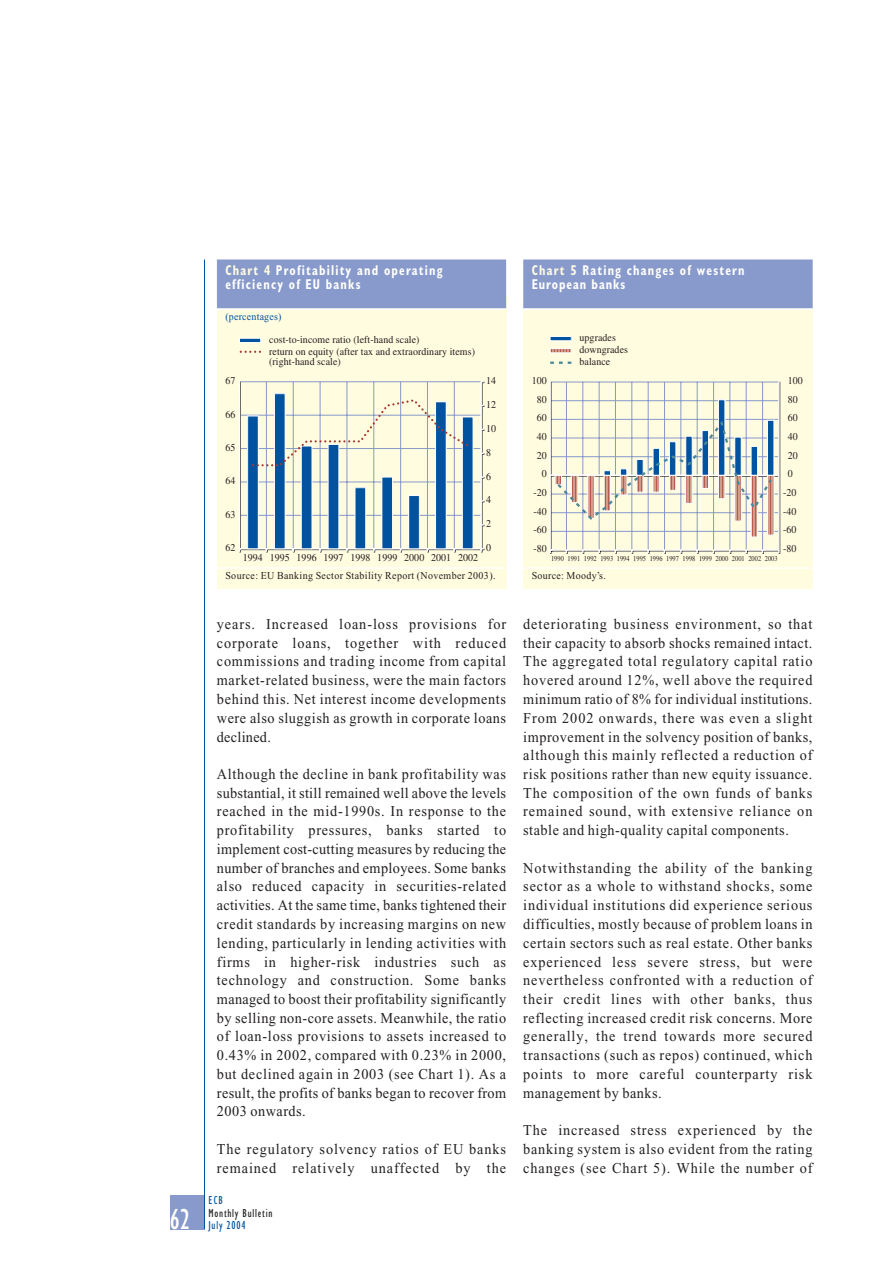
<style>
.page{position:relative;width:893px;height:1263px;background:#fff}
.page>*{position:absolute;margin:0;border:0;box-sizing:border-box;transform-origin:0 0}
.t1{font:condensed 30px "Gill Sans";color:#fff;scale:.95 1}
.t2{font:15px/18.8px "Times";letter-spacing:.05em;color:#231f20;text-align:justify;scale:.95 1}
.t3{font:700 condensed 14.25px/13.5px "Gill Sans";letter-spacing:.095em;color:#fff;scale:.85 1}
.t4{font:condensed 12px "Gill Sans";letter-spacing:.07em;color:#231f20;scale:.95 1}
.t5{font:condensed 12px "Gill Sans";letter-spacing:.07em;color:#0153a0;scale:.95 1}
.t6{font:10.5px/12px "Times";letter-spacing:.005em;color:#231f20;scale:.95 1}
.t7{font:10.5px "Times";letter-spacing:.035em;color:#231f20;scale:.95 1}
.t8{font:10.5px "Times";letter-spacing:.03em;color:#231f20;scale:.95 1}
.t9{font:10.5px "Times";letter-spacing:.02em;color:#0153a0;scale:.95 1}
.t10{font:7.5px "Times";letter-spacing:.005em;color:#231f20;scale:.85 1}
.s1{color:#fffce0}
</style>
<div class="page">
<div style="left:170px;top:1195px;width:34px;height:34px;background:#889acb"></div>
<hr style="left:204px;top:260px;width:1px;height:969px;background:#0153a0">
<div style="left:217px;top:297px;width:289px;height:291px;background:#fffce0"></div>
<div style="left:217px;top:260px;width:289px;height:48px;background:#889acb"></div>
<hr style="left:217px;top:308px;width:289px;height:2px;background:#fff">
<hr style="left:217px;top:567px;width:289px;height:2px;background:#fff">
<hr style="left:239px;top:515px;width:242px;height:1px;background:#8899ca">
<hr style="left:239px;top:482px;width:242px;height:1px;background:#8899ca">
<hr style="left:239px;top:448px;width:242px;height:1px;background:#8899ca">
<hr style="left:239px;top:415px;width:242px;height:1px;background:#8899ca">
<hr style="left:239px;top:382px;width:242px;height:1px;background:#8899ca">
<hr style="left:266px;top:382px;width:1px;height:167px;background:#8899ca">
<hr style="left:293px;top:382px;width:1px;height:167px;background:#8899ca">
<hr style="left:320px;top:382px;width:1px;height:167px;background:#8899ca">
<hr style="left:346px;top:382px;width:1px;height:167px;background:#8899ca">
<hr style="left:373px;top:382px;width:1px;height:167px;background:#8899ca">
<hr style="left:400px;top:382px;width:1px;height:167px;background:#8899ca">
<hr style="left:427px;top:382px;width:1px;height:167px;background:#8899ca">
<hr style="left:454px;top:382px;width:1px;height:167px;background:#8899ca">
<hr style="left:239px;top:382px;width:2px;height:167px;background:#231f20">
<hr style="left:480px;top:382px;width:2px;height:167px;background:#fff">
<hr style="left:239px;top:382px;width:1px;height:167px;background:#fff">
<hr style="left:239px;top:548px;width:242px;height:2px;background:#fff">
<svg style="left:480px;top:548px;width:4px;height:4px"></svg>
<svg style="left:241px;top:351px;width:20px;height:2px"></svg>
<div style="left:274px;top:394px;width:11px;height:155px;background:#0153a0"></div>
<div style="left:274px;top:393px;width:11px;height:156px;border:1px solid #fff"></div>
<div style="left:301px;top:446px;width:11px;height:103px;background:#0153a0"></div>
<div style="left:301px;top:446px;width:11px;height:103px;border:1px solid #fff"></div>
<div style="left:435px;top:402px;width:11px;height:147px;background:#0153a0"></div>
<div style="left:435px;top:402px;width:11px;height:147px;border:1px solid #fff"></div>
<div style="left:462px;top:417px;width:11px;height:132px;background:#0153a0"></div>
<div style="left:462px;top:417px;width:11px;height:132px;border:1px solid #fff"></div>
<div style="left:247px;top:416px;width:11px;height:133px;background:#0153a0"></div>
<div style="left:247px;top:416px;width:11px;height:133px;border:1px solid #fff"></div>
<div style="left:328px;top:444px;width:11px;height:105px;background:#0153a0"></div>
<div style="left:355px;top:488px;width:10px;height:61px;background:#0153a0"></div>
<div style="left:355px;top:487px;width:11px;height:62px;border:1px solid #fff"></div>
<div style="left:382px;top:477px;width:10px;height:72px;background:#0153a0"></div>
<div style="left:381px;top:477px;width:12px;height:72px;border:1px solid #fff"></div>
<div style="left:408px;top:496px;width:11px;height:53px;background:#0153a0"></div>
<div style="left:408px;top:495px;width:11px;height:54px;border:1px solid #fff"></div>
<div style="left:239px;top:338px;width:22px;height:5px;background:#0153a0"></div>
<div style="left:239px;top:338px;width:22px;height:5px;border:1px solid #fff"></div>
<svg style="left:251px;top:398px;width:220px;height:70px"></svg>
<div style="left:523px;top:297px;width:289px;height:291px;background:#fffce0"></div>
<div style="left:523px;top:260px;width:289px;height:48px;background:#889acb"></div>
<hr style="left:523px;top:308px;width:289px;height:2px;background:#fff">
<hr style="left:523px;top:567px;width:289px;height:2px;background:#fff">
<svg style="left:550px;top:362px;width:21px;height:2px"></svg>
<div style="left:550px;top:336px;width:21px;height:5px;background:#0153a0"></div>
<div style="left:550px;top:336px;width:21px;height:5px;border:1px solid #fff"></div>
<svg style="left:552px;top:350px;width:17px;height:1px"></svg>
<div style="left:550px;top:348px;width:21px;height:5px;border:1px solid #fff"></div>
<svg style="left:549px;top:381px;width:231px;height:173px"></svg>
<h1 class="t1" style="left:169px;top:1208px;width:23px">62</h1>
<p class="t3" style="left:225px;top:265px;width:257px"><span class="s1">Chart 4</span> Profitability and operating efficiency of EU banks</p>
<p class="t9" style="left:225px;top:313px;width:61px">(percentages)</p>
<p class="t3" style="left:531px;top:265px;width:252px"><span class="s1">Chart 5</span> Rating changes of western<br>European banks</p>
<p class="t6" style="left:269px;top:334px;width:218px">cost-to-income ratio (left-hand scale)<br>return on equity (after tax and extraordinary items)</p>
<p class="t6" style="left:269px;top:357px;width:77px">(right-hand scale)</p>
<p class="t6" style="left:579px;top:333px;width:52px">upgrades downgrades balance</p>
<p class="t6" style="left:225px;top:376px;width:12px">67</p>
<p class="t6" style="left:486px;top:376px;width:12px">14</p>
<p class="t6" style="left:531px;top:376px;width:17px">100</p>
<p class="t6" style="left:787px;top:376px;width:17px">100</p>
<p class="t6" style="left:486px;top:400px;width:12px">12</p>
<p class="t6" style="left:536px;top:394px;width:12px">80</p>
<p class="t6" style="left:787px;top:394px;width:12px">80</p>
<p class="t6" style="left:225px;top:409px;width:12px">66</p>
<p class="t6" style="left:536px;top:413px;width:12px">60</p>
<p class="t6" style="left:787px;top:413px;width:12px">60</p>
<p class="t6" style="left:486px;top:423px;width:12px">10</p>
<p class="t6" style="left:536px;top:432px;width:12px">40</p>
<p class="t6" style="left:787px;top:432px;width:12px">40</p>
<p class="t6" style="left:225px;top:442px;width:12px">65</p>
<p class="t6" style="left:486px;top:447px;width:7px">8</p>
<p class="t6" style="left:536px;top:450px;width:12px">20</p>
<p class="t6" style="left:787px;top:450px;width:12px">20</p>
<p class="t6" style="left:225px;top:476px;width:12px">64</p>
<p class="t6" style="left:486px;top:471px;width:7px">6</p>
<p class="t6" style="left:542px;top:469px;width:7px">0</p>
<p class="t6" style="left:787px;top:469px;width:7px">0</p>
<p class="t6" style="left:486px;top:495px;width:7px">4</p>
<p class="t6" style="left:533px;top:488px;width:16px">-20</p>
<p class="t6" style="left:783px;top:488px;width:16px">-20</p>
<p class="t6" style="left:225px;top:509px;width:12px">63</p>
<p class="t6" style="left:533px;top:506px;width:16px">-40</p>
<p class="t6" style="left:783px;top:506px;width:16px">-40</p>
<p class="t6" style="left:486px;top:519px;width:7px">2</p>
<p class="t6" style="left:533px;top:525px;width:16px">-60</p>
<p class="t6" style="left:783px;top:525px;width:16px">-60</p>
<p class="t6" style="left:225px;top:543px;width:12px">62</p>
<p class="t6" style="left:243px;top:552px;width:249px">1994 1995 1996 1997 1998 1999 2000 2001 2002</p>
<p class="t6" style="left:486px;top:543px;width:7px">0</p>
<p class="t6" style="left:533px;top:544px;width:16px">-80</p>
<p class="t6" style="left:783px;top:544px;width:16px">-80</p>
<p class="t10" style="left:551px;top:556px;width:268px">1990 1991 1992 1993 1994 1995 1996 1997 1998 1999 2000 2001 2002 2003</p>
<p class="t7" style="left:225px;top:572px;width:286px">Source: EU Banking Sector Stability Report (November 2003).</p>
<p class="t8" style="left:531px;top:572px;width:80px">Source: Moody’s.</p>
<p class="t2" style="left:217px;top:616px;width:306px">years. Increased loan-loss provisions for corporate loans, together with reduced commissions and trading income from capital market-related business, were the main factors behind this. Net interest income developments were also sluggish as growth in corporate loans declined.</p>
<p class="t2" style="left:217px;top:766px;width:306px">Although the decline in bank profitability was substantial, it still remained well above the levels reached in the mid-1990s. In response to the profitability pressures, banks started to implement cost-cutting measures by reducing the number of branches and employees. Some banks also reduced capacity in securities-related activities. At the same time, banks tightened their credit standards by increasing margins on new lending, particularly in lending activities with firms in higher-risk industries such as technology and construction. Some banks managed to boost their profitability significantly by selling non-core assets. Meanwhile, the ratio of loan-loss provisions to assets increased to 0.43% in 2002, compared with 0.23% in 2000, but declined again in 2003 (see Chart 1). As a result, the profits of banks began to recover from 2003 onwards.</p>
<p class="t2" style="left:217px;top:1141px;width:306px">The regulatory solvency ratios of EU banks remained relatively unaffected by the</p>
<p class="t2" style="left:523px;top:616px;width:306px">deteriorating business environment, so that their capacity to absorb shocks remained intact.<br>The aggregated total regulatory capital ratio hovered around 12%, well above the required minimum ratio of 8% for individual institutions.<br>From 2002 onwards, there was even a slight improvement in the solvency position of banks, although this mainly reflected a reduction of risk positions rather than new equity issuance.<br>The composition of the own funds of banks remained sound, with extensive reliance on stable and high-quality capital components.</p>
<p class="t2" style="left:523px;top:860px;width:306px">Notwithstanding the ability of the banking sector as a whole to withstand shocks, some individual institutions did experience serious difficulties, mostly because of problem loans in certain sectors such as real estate. Other banks experienced less severe stress, but were nevertheless confronted with a reduction of their credit lines with other banks, thus reflecting increased credit risk concerns. More generally, the trend towards more secured transactions (such as repos) continued, which points to more careful counterparty risk management by banks.</p>
<p class="t2" style="left:523px;top:1122px;width:306px">The increased stress experienced by the banking system is also evident from the rating changes (see Chart 5). While the number of</p>
<p class="t5" style="left:208px;top:1196px;width:17px">ECB</p>
<p class="t4" style="left:208px;top:1208px;width:69px">Monthly Bulletin</p>
<p class="t5" style="left:208px;top:1221px;width:41px">July 2004</p>
</div>
